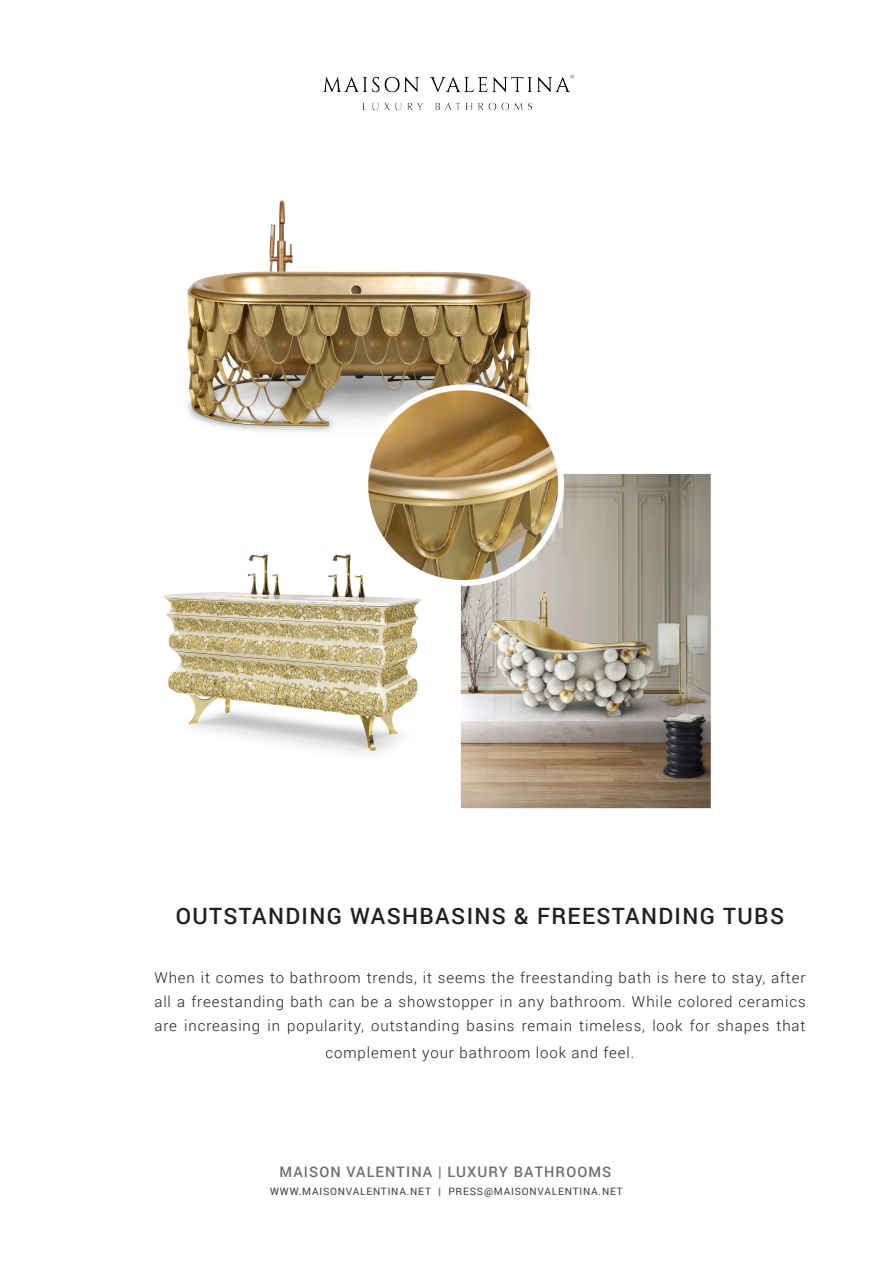
<style>
.page{position:relative;width:893px;height:1263px;background:#fff}
.page>*{position:absolute;margin:0;border:0;box-sizing:border-box;transform-origin:0 0}
.t1{font:500 22.5px "Roboto";letter-spacing:.06em;color:#231f20}
.t2{font:300 15px/24px "Roboto";letter-spacing:.06em;color:#231f20;text-align:justify}
.t3{font:500 14.55px "Roboto";letter-spacing:.075em;color:#6c6d70}
.t4{font:10.2px "Roboto";letter-spacing:.075em;color:#3e3e3f}
</style>
<div class="page">
<img style="left:323px;top:74px;width:252px;height:37px">
<img style="left:163px;top:200px;width:548px;height:609px">
<p class="t1" style="left:176px;top:900px;width:610px">OUTSTANDING WASHBASINS &amp; FREESTANDING TUBS</p>
<p class="t2" style="left:154px;top:965px;width:653px">When it comes to bathroom trends, it seems the freestanding bath is here to stay, after all a freestanding bath can be a showstopper in any bathroom. While colored ceramics are increasing in popularity, outstanding basins remain timeless, look for shapes that</p>
<p class="t2" style="left:325px;top:1040px;width:310px">complement your bathroom look and feel.</p>
<p class="t3" style="left:280px;top:1162px;width:333px">MAISON VALENTINA | LUXURY BATHROOMS</p>
<p class="t4" style="left:270px;top:1184px;width:354px">WWW.MAISONVALENTINA.NET | PRESS@MAISONVALENTINA.NET</p>
</div>
